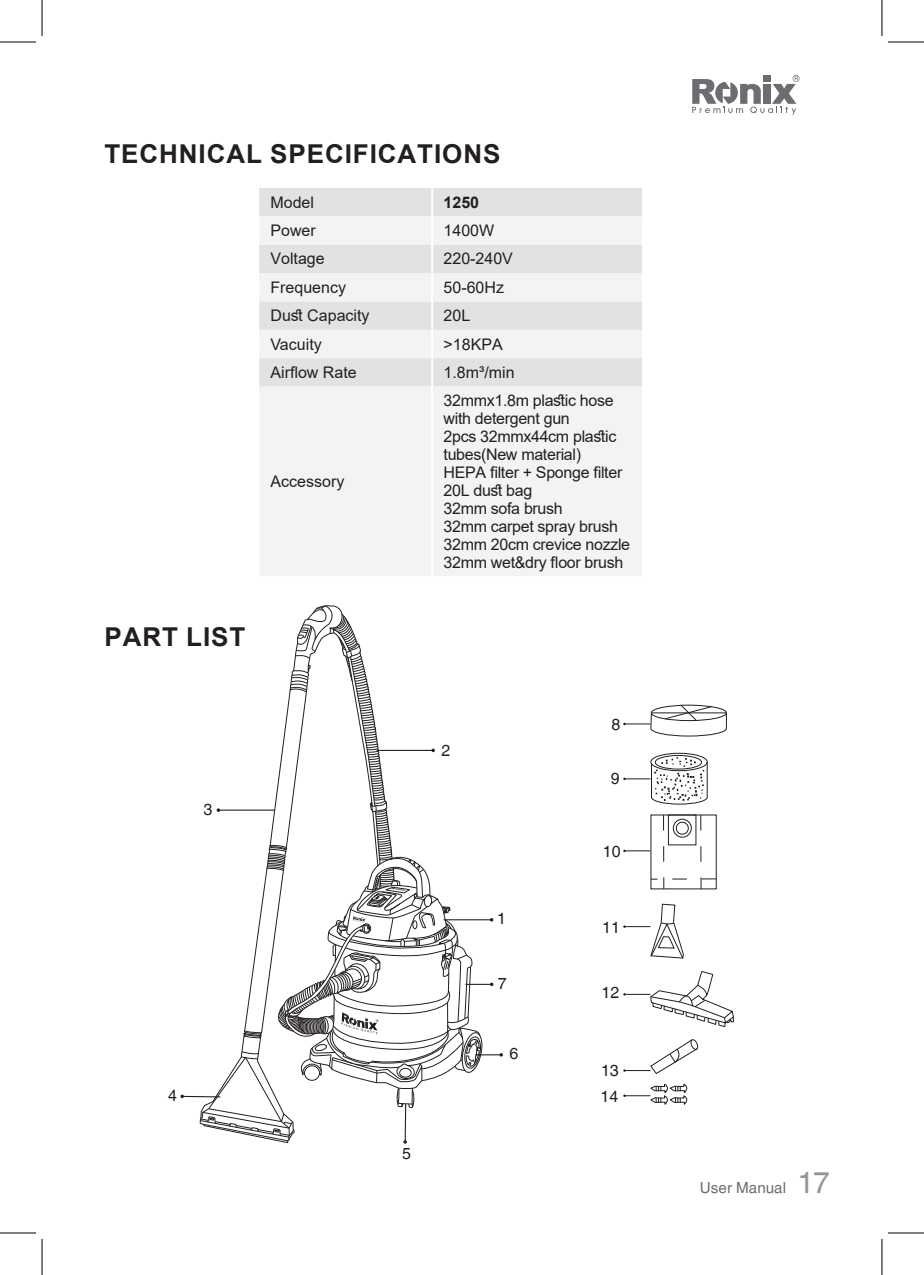
<style>
.page{position:relative;width:924px;height:1275px;background:#fff}
.page>*{position:absolute;margin:0;border:0;box-sizing:border-box;transform-origin:0 0}
.t1{font:700 26px "Arial";letter-spacing:.035em;color:#231f20}
.t2{font:16px/18px "Arial";letter-spacing:-.02em;color:#231f20}
.t3{font:16px "Arial";color:#231f20}
.t4{font:16px/25.6px "Helvetica LT";color:#231f20}
.t5{font:700 16px "Arial";color:#231f20}
.t6{font:15.2px "Helvetica LT";color:#6c6d70}
.s1{font-size:30px;color:#939598}
</style>
<div class="page">
<svg style="left:692px;top:75px;width:107px;height:40px"></svg>
<div style="left:762px;top:75px;width:8px;height:7px;background:#6c6d70"></div>
<div style="left:259px;top:188px;width:383px;height:28px;background:#e1e2e4"></div>
<svg style="left:259px;top:216px;width:383px;height:360px;fill:#f2f3f4"></svg>
<hr style="left:431px;top:188px;width:2px;height:28px;background:#fff">
<hr style="left:431px;top:216px;width:2px;height:29px;background:#fff">
<hr style="left:431px;top:245px;width:2px;height:28px;background:#fff">
<hr style="left:431px;top:273px;width:2px;height:28px;background:#fff">
<hr style="left:431px;top:301px;width:2px;height:29px;background:#fff">
<hr style="left:431px;top:330px;width:2px;height:28px;background:#fff">
<hr style="left:431px;top:358px;width:2px;height:28px;background:#fff">
<hr style="left:431px;top:386px;width:2px;height:190px;background:#fff">
<div style="left:650px;top:753px;width:57px;height:18px;border:1px solid #231f20;border-radius:50%"></div>
<div style="left:654px;top:755px;width:47px;height:14px;border:1px solid #231f20;border-radius:50%"></div>
<div style="left:667px;top:814px;width:29px;height:31px;border:1px solid #231f20"></div>
<hr style="left:182px;top:1095px;width:38px;height:2px;background:#231f20">
<svg style="left:623px;top:704px;width:104px;height:33px"></svg>
<svg style="left:623px;top:971px;width:110px;height:56px"></svg>
<svg style="left:623px;top:757px;width:84px;height:48px"></svg>
<svg style="left:623px;top:1039px;width:75px;height:35px"></svg>
<svg style="left:623px;top:815px;width:93px;height:74px"></svg>
<svg style="left:623px;top:1083px;width:65px;height:22px"></svg>
<svg style="left:623px;top:903px;width:61px;height:56px"></svg>
<svg style="left:199px;top:605px;width:303px;height:539px"></svg>
<hr style="left:0;top:42px;width:36px;height:1px;background:#000">
<hr style="left:887px;top:42px;width:36px;height:1px;background:#000">
<hr style="left:0;top:1232px;width:36px;height:1px;background:#000">
<hr style="left:887px;top:1232px;width:36px;height:1px;background:#000">
<hr style="left:42px;top:0;width:1px;height:36px;background:#000">
<hr style="left:42px;top:1239px;width:1px;height:36px;background:#000">
<hr style="left:881px;top:0;width:1px;height:36px;background:#000">
<hr style="left:881px;top:1239px;width:1px;height:36px;background:#000">
<h1 class="t1" style="left:104px;top:136px;width:397px">TECHNICAL SPECIFICATIONS</h1>
<p class="t2" style="left:270px;top:193px;width:45px">Model</p>
<p class="t5" style="left:443px;top:191px;width:37px">1250</p>
<p class="t2" style="left:270px;top:221px;width:47px">Power</p>
<p class="t2" style="left:443px;top:221px;width:52px">1400W</p>
<p class="t3" style="left:270px;top:248px;width:56px">Voltage</p>
<p class="t2" style="left:443px;top:250px;width:71px">220-240V</p>
<p class="t3" style="left:270px;top:276px;width:77px">Frequency</p>
<p class="t2" style="left:443px;top:278px;width:62px">50-60Hz</p>
<p class="t3" style="left:270px;top:304px;width:101px">Dust Capacity</p>
<p class="t2" style="left:443px;top:306px;width:28px">20L</p>
<p class="t3" style="left:270px;top:333px;width:53px">Vacuity</p>
<p class="t2" style="left:443px;top:335px;width:61px">&gt;18KPA</p>
<p class="t3" style="left:270px;top:361px;width:88px">Airflow Rate</p>
<p class="t2" style="left:443px;top:363px;width:73px">1.8m³/min</p>
<p class="t3" style="left:270px;top:470px;width:75px">Accessory</p>
<h1 class="t1" style="left:104px;top:619px;width:142px">PART LIST</h1>
<p class="t4" style="left:203px;top:796px;width:10px">3</p>
<p class="t4" style="left:168px;top:1082px;width:10px">4</p>
<p class="t2" style="left:443px;top:391px;width:188px">32mmx1.8m plastic hose with detergent gun<br>2pcs 32mmx44cm plastic tubes(New material)<br>HEPA filter + Sponge filter<br>20L dust bag<br>32mm sofa brush<br>32mm carpet spray brush<br>32mm 20cm crevice nozzle<br>32mm wet&amp;dry floor brush</p>
<p class="t4" style="left:441px;top:737px;width:10px">2</p>
<p class="t4" style="left:402px;top:1140px;width:10px">5</p>
<p class="t4" style="left:497px;top:906px;width:10px">1</p>
<p class="t4" style="left:497px;top:970px;width:10px">7</p>
<p class="t4" style="left:509px;top:1041px;width:10px">6</p>
<p class="t4" style="left:611px;top:711px;width:10px">8</p>
<p class="t4" style="left:610px;top:766px;width:10px">9</p>
<p class="t4" style="left:602px;top:838px;width:19px">10</p>
<p class="t4" style="left:602px;top:914px;width:19px">11</p>
<p class="t4" style="left:601px;top:979px;width:19px">12</p>
<p class="t4" style="left:600px;top:1057px;width:20px">13<br>14</p>
<p class="t6" style="left:699px;top:1179px;width:131px">User Manual <span class="s1">17</span></p>
</div>
